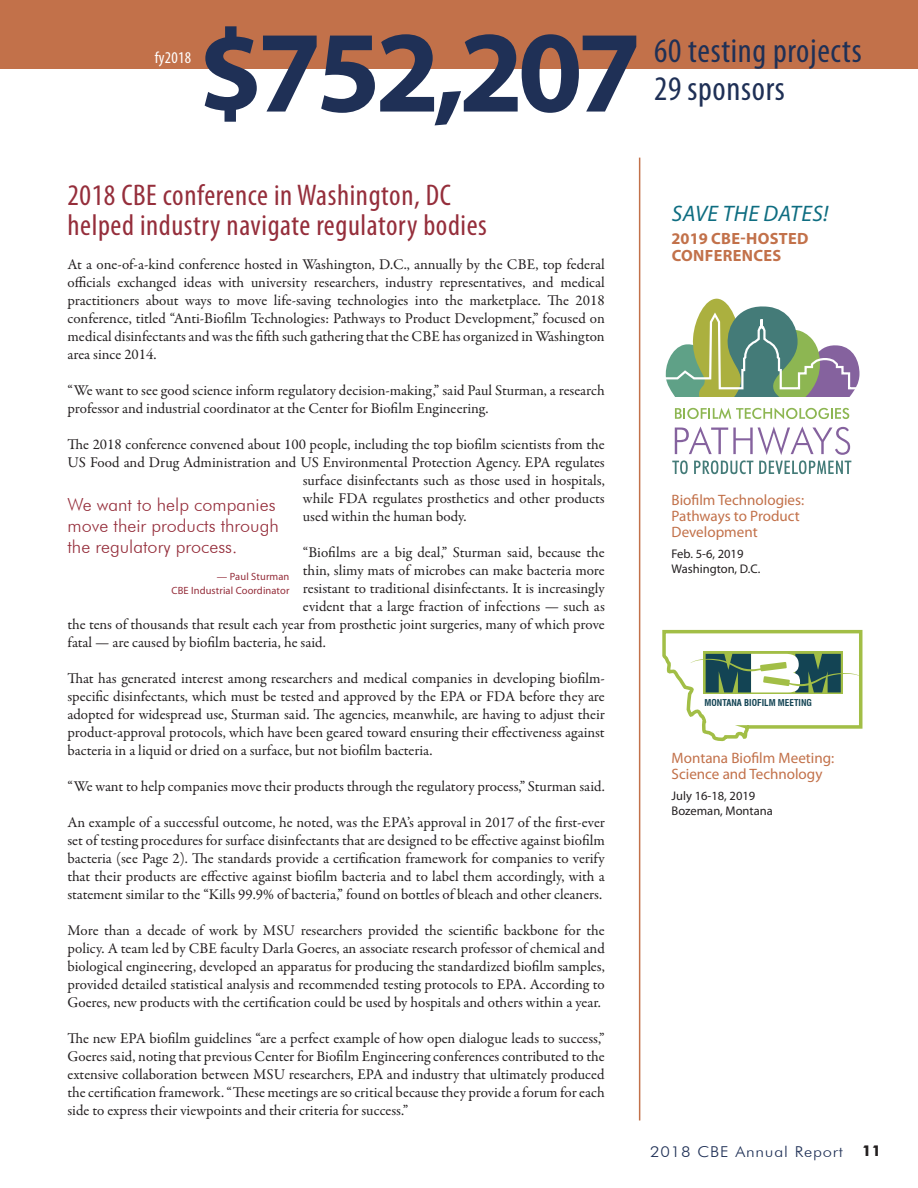
<style>
.page{position:relative;width:918px;height:1188px;background:#fff}
.page>*{position:absolute;margin:0;border:0;box-sizing:border-box;transform-origin:0 0}
.captions{font:700 116.85px "Myriad Pro";letter-spacing:-.05em;color:#1f3056}
.headline{font:condensed 34.5px "Myriad Pro";letter-spacing:.02em;color:#1f3056}
.headline-2{font:condensed 30px/30px "Myriad Pro";letter-spacing:.02em;color:#952e3b}
.faculty_names{font:italic 22.5px "Myriad Pro";letter-spacing:.02em;color:#0e6d81}
.pullquote{font:300 18px/21px "Futura BT";color:#952e3b}
.headline-3{font:condensed 16.5px "Myriad Pro";letter-spacing:.02em;color:#fff}
.faculty_names-2{font:700 16.35px/17.5px "Myriad Pro";letter-spacing:.02em;color:#c2714a}
.body_copy{font:15px/18px "Garamond Premr Pro";color:#231f20;text-align:justify}
.faculty_names-3{font:15px/16px "Myriad Pro";color:#c2714a}
.t1{font:300 15px "Futura BT";letter-spacing:.05em;color:#1f3056;scale:1.1 1}
.t2{font:700 15px "Futura BT";color:#231f20}
.faculty_names-4{font:12.6px "Myriad Pro";color:#231f20}
.pullquote-2{font:10.5px/13.5px "Myriad Pro";letter-spacing:.01em;color:#952e3b;text-align:right}
.t3{font:700 condensed 9.3px "Swiss 721 BT";color:#134454}
</style>
<div class="page">
<div style="left:0;top:0;width:918px;height:68px;background:#c2714a"></div>
<svg style="left:665px;top:298px;width:195px;height:99px"></svg>
<svg style="left:675px;top:408px;width:174px;height:11px"></svg>
<svg style="left:672px;top:426px;width:179px;height:48px"></svg>
<svg style="left:662px;top:629px;width:201px;height:113px"></svg>
<hr style="left:639px;top:158px;width:1px;height:963px;background:#c2714a">
<p class="headline-3" style="left:155px;top:48px;width:38px">fy2018</p>
<p class="captions" style="left:198px;top:-4px;width:445px">$752,207</p>
<p class="headline" style="left:654px;top:30px;width:209px">60 testing projects</p>
<p class="headline" style="left:654px;top:68px;width:132px">29 sponsors</p>
<p class="headline-2" style="left:68px;top:180px;width:421px">2018 CBE conference in Washington, DC helped industry navigate regulatory bodies</p>
<p class="body_copy" style="left:68px;top:256px;width:539px">At a one-of-a-kind conference hosted in Washington, D.C., annually by the CBE, top federal officials exchanged ideas with university researchers, industry representatives, and medical practitioners about ways to move life-saving technologies into the marketplace. The 2018 conference, titled “Anti-Biofilm Technologies: Pathways to Product Development,” focused on medical disinfectants and was the fifth such gathering that the CBE has organized in Washington area since 2014.</p>
<p class="body_copy" style="left:68px;top:382px;width:539px">“We want to see good science inform regulatory decision-making,” said Paul Sturman, a research professor and industrial coordinator at the Center for Biofilm Engineering.</p>
<p class="body_copy" style="left:68px;top:436px;width:539px">The 2018 conference convened about 100 people, including the top biofilm scientists from the</p>
<p class="body_copy" style="left:68px;top:454px;width:539px">US Food and Drug Administration and US Environmental Protection Agency. EPA regulates</p>
<p class="body_copy" style="left:303px;top:472px;width:303px">surface disinfectants such as those used in hospitals,</p>
<p class="body_copy" style="left:303px;top:490px;width:303px">while FDA regulates prosthetics and other products</p>
<p class="body_copy" style="left:303px;top:508px;width:165px">used within the human body.</p>
<p class="body_copy" style="left:303px;top:544px;width:303px">“Biofilms are a big deal,” Sturman said, because the</p>
<p class="body_copy" style="left:303px;top:562px;width:303px">thin, slimy mats of microbes can make bacteria more</p>
<p class="body_copy" style="left:303px;top:580px;width:303px">resistant to traditional disinfectants. It is increasingly</p>
<p class="body_copy" style="left:303px;top:598px;width:303px">evident that a large fraction of infections — such as</p>
<p class="body_copy" style="left:68px;top:616px;width:539px">the tens of thousands that result each year from prosthetic joint surgeries, many of which prove</p>
<p class="body_copy" style="left:68px;top:634px;width:260px">fatal — are caused by biofilm bacteria, he said.</p>
<p class="body_copy" style="left:68px;top:670px;width:539px">That has generated interest among researchers and medical companies in developing biofilm&shy;specific disinfectants, which must be tested and approved by the EPA or FDA before they are adopted for widespread use, Sturman said. The agencies, meanwhile, are having to adjust their product-approval protocols, which have been geared toward ensuring their effectiveness against bacteria in a liquid or dried on a surface, but not biofilm bacteria.</p>
<p class="body_copy" style="left:68px;top:778px;width:539px">“We want to help companies move their products through the regulatory process,” Sturman said.</p>
<p class="body_copy" style="left:68px;top:814px;width:539px">An example of a successful outcome, he noted, was the EPA’s approval in 2017 of the first-ever set of testing procedures for surface disinfectants that are designed to be effective against biofilm bacteria (see Page 2). The standards provide a certification framework for companies to verify that their products are effective against biofilm bacteria and to label them accordingly, with a statement similar to the “Kills 99.9% of bacteria,” found on bottles of bleach and other cleaners.</p>
<p class="body_copy" style="left:68px;top:922px;width:539px">More than a decade of work by MSU researchers provided the scientific backbone for the policy. A team led by CBE faculty Darla Goeres, an associate research professor of chemical and biological engineering, developed an apparatus for producing the standardized biofilm samples, provided detailed statistical analysis and recommended testing protocols to EPA. According to Goeres, new products with the certification could be used by hospitals and others within a year.</p>
<p class="body_copy" style="left:68px;top:1030px;width:539px">The new EPA biofilm guidelines “are a perfect example of how open dialogue leads to success,” Goeres said, noting that previous Center for Biofilm Engineering conferences contributed to the extensive collaboration between MSU researchers, EPA and industry that ultimately produced the certification framework. “These meetings are so critical because they provide a forum for each side to express their viewpoints and their criteria for success.”</p>
<p class="pullquote" style="left:68px;top:494px;width:213px">We want to help companies move their products through the regulatory process.</p>
<p class="pullquote-2" style="left:171px;top:570px;width:119px">— Paul Sturman<br>CBE Industrial Coordinator</p>
<p class="faculty_names" style="left:672px;top:199px;width:158px">SAVE THE DATES!</p>
<p class="faculty_names-2" style="left:672px;top:229px;width:138px">2019 CBE-HOSTED<br>CONFERENCES</p>
<p class="faculty_names-3" style="left:672px;top:492px;width:134px">Biofilm Technologies:<br>Pathways to Product<br>Development</p>
<p class="faculty_names-4" style="left:672px;top:546px;width:73px">Feb. 5-6, 2019</p>
<p class="faculty_names-4" style="left:672px;top:561px;width:90px">Washington, D.C.</p>
<p class="t3" style="left:705px;top:697px;width:109px">MONTANA BIOFILM MEETING</p>
<p class="faculty_names-3" style="left:672px;top:750px;width:164px">Montana Biofilm Meeting:<br>Science and Technology</p>
<p class="faculty_names-4" style="left:672px;top:788px;width:85px">July 16-18, 2019</p>
<p class="faculty_names-4" style="left:672px;top:803px;width:103px">Bozeman, Montana</p>
<p class="t1" style="left:650px;top:1142px;width:177px">2018 CBE Annual Report</p>
<p class="t2" style="left:862px;top:1142px;width:20px">11</p>
</div>
